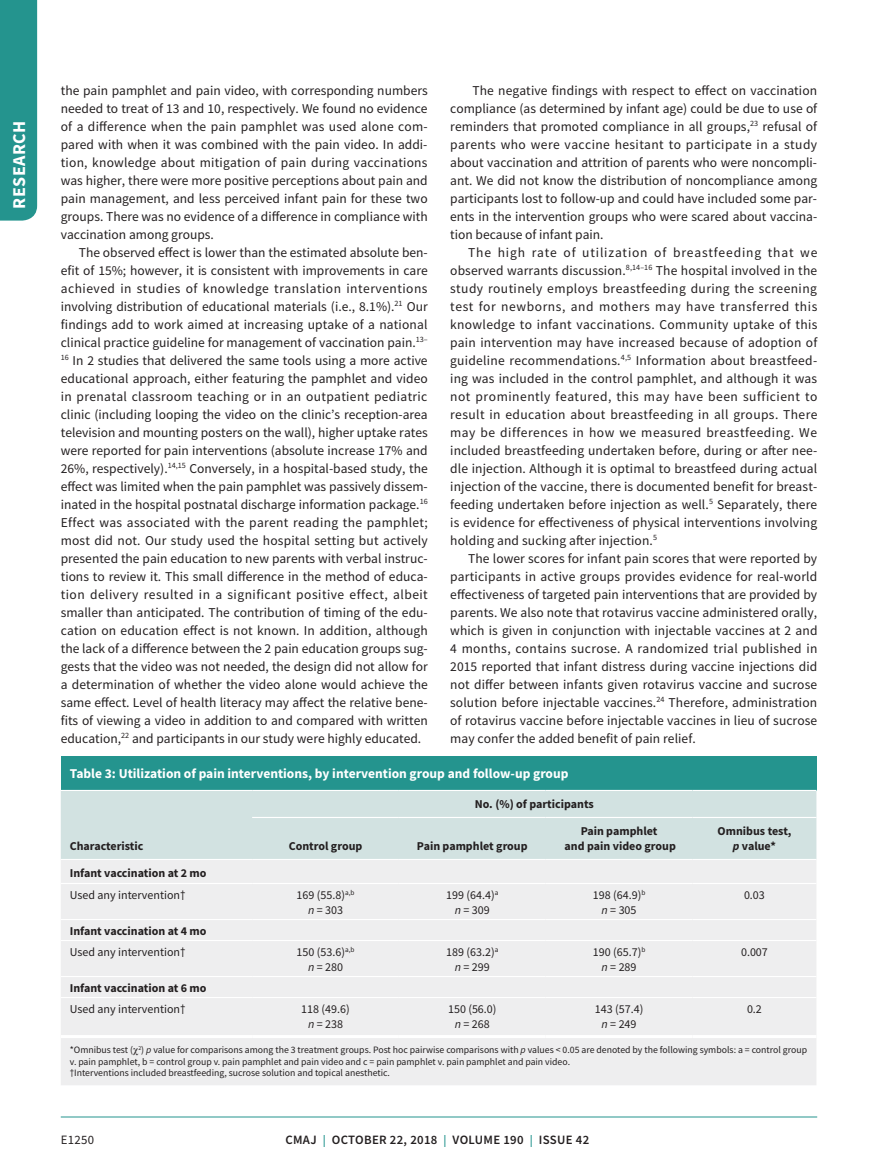
<style>
.page{position:relative;width:878px;height:1175px;background:#fff}
.page>*{position:absolute;margin:0;border:0;box-sizing:border-box;transform-origin:0 0}
.t1{font:700 18px "Source Sans Pro";letter-spacing:.025em;color:#fff}
.t2{font:13.5px/18px "Source Sans Pro";color:#231f20;text-align:justify}
.t3{font:700 13.5px "Source Sans Pro";color:#fff}
.t4{font:600 12.75px "Source Sans Pro";letter-spacing:.025em;color:#231f20}
.t5{font:12.75px "Source Sans Pro";letter-spacing:.025em;color:#231f20}
.t6{font:12px/15px "Source Sans Pro";color:#231f20;text-align:center}
.t7{font:700 12px/15px "Source Sans Pro";color:#231f20;text-align:center}
.t8{font:9.75px/11.7px "Source Sans Pro";color:#231f20}
.s1{font-style:italic}
.s2{font-size:12px;color:#24948e}
</style>
<div class="page">
<div style="left:0;top:0;width:37px;height:220px;background:#24948e"></div>
<hr style="left:61px;top:1116px;width:756px;height:1px;background:#24948e">
<div style="left:61px;top:756px;width:755px;height:34px;background:#24948e"></div>
<div style="left:61px;top:791px;width:755px;height:68px;background:#d2e2e1"></div>
<div style="left:61px;top:860px;width:755px;height:225px;background:#eeeeef"></div>
<hr style="left:252px;top:817px;width:147px;height:1px;background:#fff">
<hr style="left:399px;top:817px;width:146px;height:1px;background:#fff">
<hr style="left:545px;top:817px;width:147px;height:1px;background:#fff">
<hr style="left:692px;top:817px;width:124px;height:1px;background:#fff">
<hr style="left:61px;top:919px;width:191px;height:1px;background:#fff">
<hr style="left:252px;top:919px;width:147px;height:1px;background:#fff">
<hr style="left:399px;top:919px;width:146px;height:1px;background:#fff">
<hr style="left:545px;top:919px;width:147px;height:1px;background:#fff">
<hr style="left:692px;top:919px;width:124px;height:1px;background:#fff">
<hr style="left:61px;top:940px;width:191px;height:1px;background:#fff">
<hr style="left:252px;top:940px;width:147px;height:1px;background:#fff">
<hr style="left:399px;top:940px;width:146px;height:1px;background:#fff">
<hr style="left:545px;top:940px;width:147px;height:1px;background:#fff">
<hr style="left:692px;top:940px;width:124px;height:1px;background:#fff">
<hr style="left:61px;top:976px;width:191px;height:1px;background:#fff">
<hr style="left:252px;top:976px;width:147px;height:1px;background:#fff">
<hr style="left:399px;top:976px;width:146px;height:1px;background:#fff">
<hr style="left:545px;top:976px;width:147px;height:1px;background:#fff">
<hr style="left:692px;top:976px;width:124px;height:1px;background:#fff">
<hr style="left:61px;top:883px;width:191px;height:1px;background:#fff">
<hr style="left:252px;top:883px;width:147px;height:1px;background:#fff">
<hr style="left:399px;top:883px;width:146px;height:1px;background:#fff">
<hr style="left:545px;top:883px;width:147px;height:1px;background:#fff">
<hr style="left:692px;top:883px;width:124px;height:1px;background:#fff">
<hr style="left:61px;top:997px;width:191px;height:1px;background:#fff">
<hr style="left:252px;top:997px;width:147px;height:1px;background:#fff">
<hr style="left:399px;top:997px;width:146px;height:1px;background:#fff">
<hr style="left:545px;top:997px;width:147px;height:1px;background:#fff">
<hr style="left:692px;top:997px;width:124px;height:1px;background:#fff">
<hr style="left:61px;top:1035px;width:191px;height:3px;background:#fff">
<hr style="left:252px;top:1035px;width:147px;height:3px;background:#fff">
<hr style="left:399px;top:1035px;width:146px;height:3px;background:#fff">
<hr style="left:545px;top:1035px;width:147px;height:3px;background:#fff">
<hr style="left:692px;top:1035px;width:124px;height:3px;background:#fff">
<svg style="left:133px;top:1048px;width:5px;height:7px"></svg>
<h1 class="t1" style="left:7px;top:208px;width:89px;rotate:-90deg">RESEARCH</h1>
<p class="t2" style="left:450px;top:81px;width:368px;text-indent:22px">The negative findings with respect to effect on vaccination compliance (as determined by infant age) could be due to use of reminders that promoted compliance in all groups,<sup>23</sup> refusal of parents who were vaccine hesitant to participate in a study about vaccination and attrition of parents who were noncompli&shy;ant. We did not know the distribution of noncompliance among participants lost to follow-up and could have included some par&shy;ents in the intervention groups who were scared about vaccina&shy;tion because of infant pain.</p>
<p class="t2" style="left:450px;top:243px;width:369px;text-indent:18px">The high rate of utilization of breastfeeding that we observed warrants discussion.<sup>8,14–16</sup> The hospital involved in the study routinely employs breastfeeding during the screening test for newborns, and mothers may have transferred this knowledge to infant vaccinations. Community uptake of this pain intervention may have increased because of adoption of guideline recommendations.<sup>4,5</sup> Information about breastfeed&shy;ing was included in the control pamphlet, and although it was not prominently featured, this may have been sufficient to result in education about breastfeeding in all groups. There may be differences in how we measured breastfeeding. We included breastfeeding undertaken before, during or after nee&shy;dle injection. Although it is optimal to breastfeed during actual injection of the vaccine, there is documented benefit for breast&shy;feeding undertaken before injection as well.<sup>5</sup> Separately, there is evidence for effectiveness of physical interventions involving holding and sucking after injection.<sup>5</sup></p>
<p class="t2" style="left:450px;top:549px;width:369px;text-indent:18px">The lower scores for infant pain scores that were reported by participants in active groups provides evidence for real-world effectiveness of targeted pain interventions that are provided by parents. We also note that rotavirus vaccine administered orally, which is given in conjunction with injectable vaccines at 2 and 4 months, contains sucrose. A randomized trial published in 2015 reported that infant distress during vaccine injections did not differ between infants given rotavirus vaccine and sucrose solution before injectable vaccines.<sup>24</sup> Therefore, administration of rotavirus vaccine before injectable vaccines in lieu of sucrose may confer the added benefit of pain relief.</p>
<p class="t3" style="left:70px;top:765px;width:500px">Table 3: Utilization of pain interventions, by intervention group and follow-up group</p>
<p class="t2" style="left:61px;top:81px;width:368px">the pain pamphlet and pain video, with corresponding numbers needed to treat of 13 and 10, respectively. We found no evidence of a difference when the pain pamphlet was used alone com&shy;pared with when it was combined with the pain video. In addi&shy;tion, knowledge about mitigation of pain during vaccinations was higher, there were more positive perceptions about pain and pain management, and less perceived infant pain for these two groups. There was no evidence of a difference in compliance with vaccination among groups.</p>
<p class="t2" style="left:61px;top:243px;width:368px;text-indent:18px">The observed effect is lower than the estimated absolute ben&shy;efit of 15%; however, it is consistent with improvements in care achieved in studies of knowledge translation interventions involving distribution of educational materials (i.e., 8.1%).<sup>21</sup> Our findings add to work aimed at increasing uptake of a national clinical practice guideline for management of vaccination pain.<sup>13– 16</sup> In 2 studies that delivered the same tools using a more active educational approach, either featuring the pamphlet and video in prenatal classroom teaching or in an outpatient pediatric clinic (including looping the video on the clinic’s reception-area television and mounting posters on the wall), higher uptake rates were reported for pain interventions (absolute increase 17% and 26%, respectively).<sup>14,15</sup> Conversely, in a hospital-based study, the effect was limited when the pain pamphlet was passively dissem&shy;inated in the hospital postnatal discharge information package.<sup>16<br></sup>Effect was associated with the parent reading the pamphlet; most did not. Our study used the hospital setting but actively presented the pain education to new parents with verbal instruc&shy;tions to review it. This small difference in the method of educa&shy;tion delivery resulted in a significant positive effect, albeit smaller than anticipated. The contribution of timing of the edu&shy;cation on education effect is not known. In addition, although the lack of a difference between the 2 pain education groups sug&shy;gests that the video was not needed, the design did not allow for a determination of whether the video alone would achieve the same effect. Level of health literacy may affect the relative bene&shy;fits of viewing a video in addition to and compared with written education,<sup>22</sup> and participants in our study were highly educated.</p>
<p class="t7" style="left:70px;top:838px;width:75px">Characteristic</p>
<p class="t7" style="left:475px;top:796px;width:120px">No. (%) of participants</p>
<p class="t7" style="left:289px;top:838px;width:75px">Control group</p>
<p class="t7" style="left:417px;top:838px;width:112px">Pain pamphlet group</p>
<p class="t7" style="left:564px;top:823px;width:113px">Pain pamphlet<br>and pain video group</p>
<p class="t7" style="left:717px;top:823px;width:75px">Omnibus test, <span class="s1">p</span> value*</p>
<p class="t7" style="left:70px;top:865px;width:138px">Infant vaccination at 2 mo</p>
<p class="t6" style="left:70px;top:887px;width:117px">Used any intervention†</p>
<p class="t6" style="left:296px;top:887px;width:59px">169 (55.8)<sup>a,b </sup><span class="s1">n</span> = 303</p>
<p class="t6" style="left:446px;top:887px;width:54px">199 (64.4)<sup>a </sup><span class="s1">n</span> = 309</p>
<p class="t6" style="left:593px;top:887px;width:54px">198 (64.9)<sup>b </sup><span class="s1">n</span> = 305</p>
<p class="t6" style="left:744px;top:887px;width:22px">0.03</p>
<p class="t7" style="left:70px;top:922px;width:138px">Infant vaccination at 4 mo</p>
<p class="t6" style="left:70px;top:944px;width:117px">Used any intervention†</p>
<p class="t6" style="left:296px;top:944px;width:59px">150 (53.6)<sup>a,b </sup><span class="s1">n</span> = 280</p>
<p class="t6" style="left:446px;top:944px;width:54px">189 (63.2)<sup>a </sup><span class="s1">n</span> = 299</p>
<p class="t6" style="left:593px;top:944px;width:54px">190 (65.7)<sup>b </sup><span class="s1">n</span> = 289</p>
<p class="t6" style="left:741px;top:944px;width:28px">0.007</p>
<p class="t7" style="left:70px;top:979px;width:138px">Infant vaccination at 6 mo</p>
<p class="t6" style="left:70px;top:1001px;width:117px">Used any intervention†</p>
<p class="t6" style="left:301px;top:1001px;width:50px">118 (49.6) <span class="s1">n</span> = 238</p>
<p class="t6" style="left:448px;top:1001px;width:50px">150 (56.0) <span class="s1">n</span> = 268</p>
<p class="t6" style="left:595px;top:1001px;width:50px">143 (57.4) <span class="s1">n</span> = 249</p>
<p class="t6" style="left:747px;top:1001px;width:16px">0.2</p>
<p class="t8" style="left:70px;top:1043px;width:738px">*Omnibus test ( <sup>2</sup>) <span class="s1">p</span> value for comparisons among the 3 treatment groups. Post hoc pairwise comparisons with <span class="s1">p</span> values &lt; 0.05 are denoted by the following symbols: a = control group v. pain pamphlet, b = control group v. pain pamphlet and pain video and c = pain pamphlet v. pain pamphlet and pain video.<br>†Interventions included breastfeeding, sucrose solution and topical anesthetic.</p>
<p class="t5" style="left:61px;top:1132px;width:35px">E1250</p>
<p class="t4" style="left:285px;top:1131px;width:305px">CMAJ <span class="s2">|</span> OCTOBER 22, 2018 <span class="s2">|</span> VOLUME 190 <span class="s2">|</span> ISSUE 42</p>
</div>
